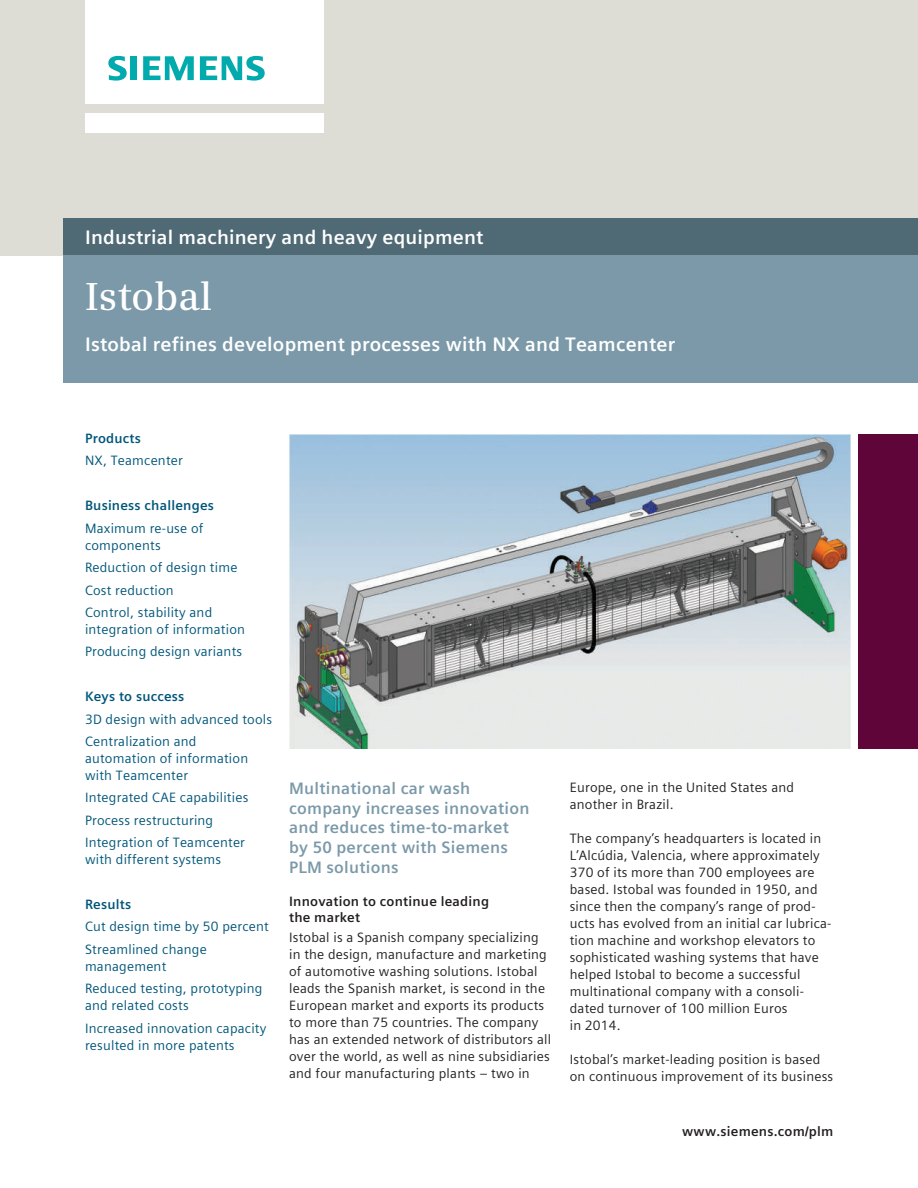
<style>
.page{position:relative;width:918px;height:1188px;background:#fff}
.page>*{position:absolute;margin:0;border:0;box-sizing:border-box;transform-origin:0 0}
.t1{font:600 39px "Siemens Serif";color:#fff}
.t2{font:700 19.5px "Siemens Sans Global";letter-spacing:.01em;color:#fff}
.t3{font:700 16.5px/19.8px "Siemens Sans Global";letter-spacing:.015em;color:#7b99a9}
.t4{font:13.5px/17px "Siemens Sans Global";letter-spacing:.015em;color:#231f20}
.t5{font:13.5px/22.4px "Siemens Sans Global";letter-spacing:.015em;color:#00567a}
.t6{font:700 13.5px/16.2px "Siemens Sans Global";letter-spacing:.015em;color:#231f20}
.t7{font:700 13.5px "Siemens Sans Global";letter-spacing:.015em;color:#00567a}
</style>
<div class="page">
<div style="left:0;top:0;width:918px;height:255px;background:#deddd5"></div>
<div style="left:85px;top:113px;width:238px;height:19px;background:#fff"></div>
<div style="left:85px;top:0;width:238px;height:104px;background:#fff"></div>
<svg style="left:108px;top:56px;width:19px;height:25px"></svg>
<div style="left:130px;top:56px;width:7px;height:24px;background:#00aaad"></div>
<svg style="left:143px;top:56px;width:51px;height:24px"></svg>
<svg style="left:200px;top:56px;width:65px;height:25px"></svg>
<div style="left:64px;top:218px;width:854px;height:37px;background:#4f6975"></div>
<div style="left:64px;top:255px;width:854px;height:128px;background:#7b99a9"></div>
<div style="left:859px;top:434px;width:59px;height:314px;background:#60053a"></div>
<img style="left:289px;top:434px;width:561px;height:314px">
<h2 class="t2" style="left:85px;top:222px;width:400px">Industrial machinery and heavy equipment</h2>
<h1 class="t1" style="left:85px;top:274px;width:129px">Istobal</h1>
<h2 class="t2" style="left:85px;top:329px;width:592px">Istobal refines development processes with NX and Teamcenter</h2>
<p class="t7" style="left:85px;top:428px;width:57px">Products</p>
<p class="t5" style="left:85px;top:450px;width:99px">NX, Teamcenter</p>
<p class="t7" style="left:85px;top:495px;width:131px">Business challenges</p>
<p class="t5" style="left:85px;top:520px;width:120px;line-height:17px">Maximum re-use of components</p>
<p class="t5" style="left:85px;top:556px;width:154px">Reduction of design time<br>Cost reduction<br>Control, stability and</p>
<p class="t5" style="left:85px;top:618px;width:162px">integration of information<br>Producing design variants</p>
<p class="t7" style="left:85px;top:686px;width:101px">Keys to success</p>
<p class="t5" style="left:85px;top:708px;width:189px">3D design with advanced tools<br>Centralization and</p>
<p class="t5" style="left:85px;top:750px;width:165px;line-height:17px">automation of information with Teamcenter</p>
<p class="t5" style="left:85px;top:787px;width:165px">Integrated CAE capabilities<br>Process restructuring<br>Integration of Teamcenter</p>
<p class="t5" style="left:85px;top:848px;width:138px">with different systems</p>
<p class="t7" style="left:85px;top:894px;width:48px">Results</p>
<p class="t5" style="left:85px;top:916px;width:185px">Cut design time by 50 percent<br>Streamlined change</p>
<p class="t5" style="left:85px;top:955px;width:179px">management<br>Reduced testing, prototyping</p>
<p class="t5" style="left:85px;top:995px;width:183px">and related costs<br>Increased innovation capacity</p>
<p class="t5" style="left:85px;top:1034px;width:151px">resulted in more patents</p>
<p class="t3" style="left:289px;top:778px;width:242px">Multinational car wash company increases innovation and reduces time-to-market by 50 percent with Siemens<br>PLM solutions</p>
<p class="t6" style="left:289px;top:894px;width:202px">Innovation to continue leading the market</p>
<p class="t4" style="left:289px;top:928px;width:263px">Istobal is a Spanish company specializing in the design, manufacture and marketing of automotive washing solutions. Istobal leads the Spanish market, is second in the European market and exports its products to more than 75 countries. The company has an extended network of distributors all over the world, as well as nine subsidiaries and four manufacturing plants – two in</p>
<p class="t4" style="left:570px;top:779px;width:226px">Europe, one in the United States and another in Brazil.</p>
<p class="t4" style="left:570px;top:830px;width:263px">The company’s headquarters is located in L’Alcúdia, Valencia, where approximately 370 of its more than 700 employees are based. Istobal was founded in 1950, and since then the company’s range of prod&shy;ucts has evolved from an initial car lubrica&shy;tion machine and workshop elevators to sophisticated washing systems that have helped Istobal to become a successful multinational company with a consoli&shy;dated turnover of 100 million Euros<br>in 2014.</p>
<p class="t4" style="left:570px;top:1051px;width:265px">Istobal’s market-leading position is based on continuous improvement of its business</p>
<p class="t6" style="left:682px;top:1123px;width:153px">www.siemens.com/plm</p>
</div>
